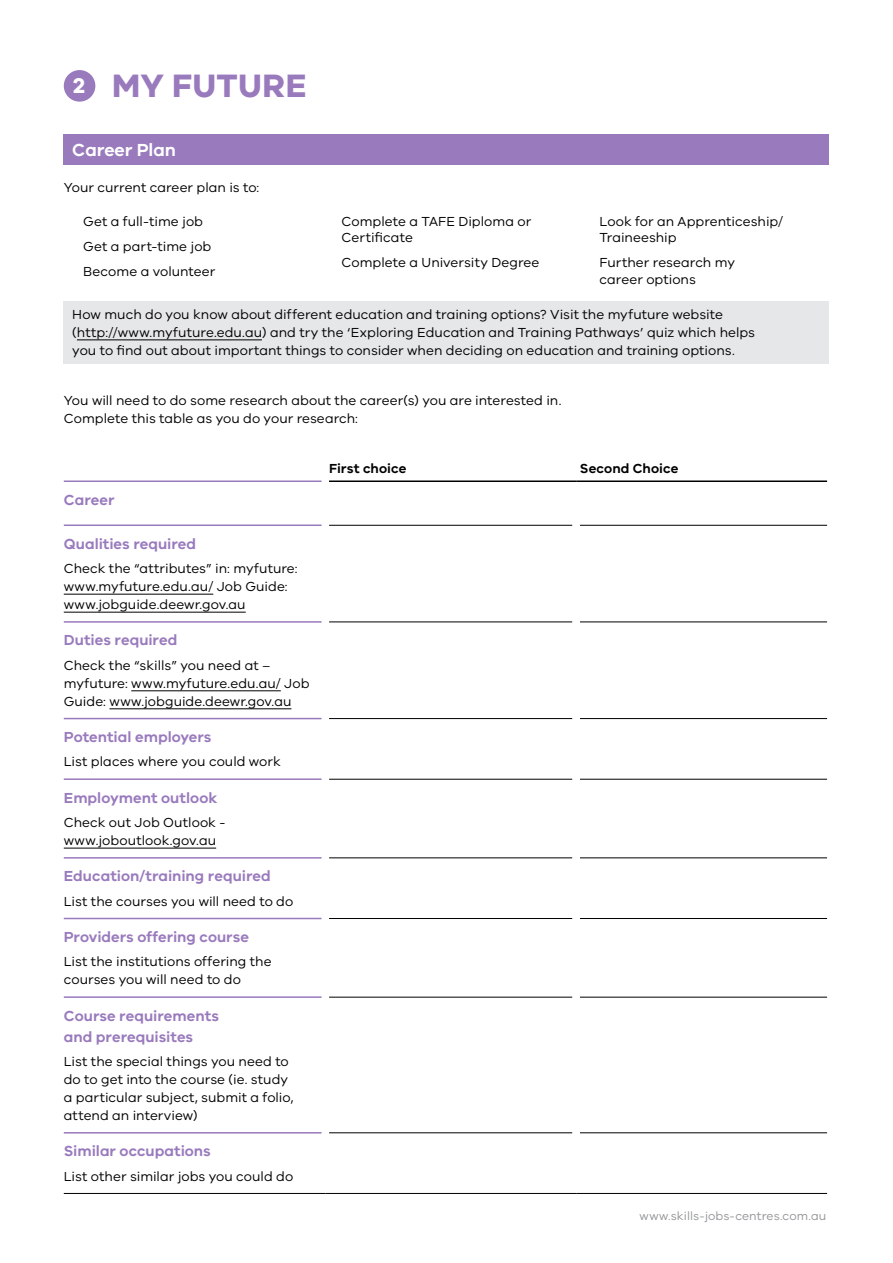
<style>
.page{position:relative;width:893px;height:1263px;background:#fff}
.page>*{position:absolute;margin:0;border:0;box-sizing:border-box;transform-origin:0 0}
.t1{font:700 33.45px "VIC";letter-spacing:.01em;color:#997abd}
.t2{font:600 18px "VIC";letter-spacing:-.005em;color:#fff}
.t3{font:600 15px/21px "VIC";color:#997abd}
.t4{font:13.5px/18px "VIC";letter-spacing:.005em;color:#000}
.t5{font:600 13.5px "VIC";letter-spacing:.005em;color:#000}
.t6{font:12px "VIC";letter-spacing:.005em;color:#939598}
.s1{font-size:21.9px;color:#fff}
</style>
<div class="page">
<div style="left:64px;top:70px;width:31px;height:32px;background:#997abd;border-radius:50%"></div>
<hr style="left:329px;top:525px;width:243px;height:1px;background:#000">
<hr style="left:580px;top:525px;width:247px;height:1px;background:#000">
<hr style="left:329px;top:622px;width:243px;height:1px;background:#000">
<hr style="left:580px;top:622px;width:247px;height:1px;background:#000">
<hr style="left:329px;top:718px;width:243px;height:1px;background:#000">
<hr style="left:580px;top:718px;width:247px;height:1px;background:#000">
<hr style="left:329px;top:779px;width:243px;height:1px;background:#000">
<hr style="left:580px;top:779px;width:247px;height:1px;background:#000">
<hr style="left:329px;top:857px;width:243px;height:1px;background:#000">
<hr style="left:580px;top:857px;width:247px;height:1px;background:#000">
<hr style="left:329px;top:918px;width:243px;height:1px;background:#000">
<hr style="left:580px;top:918px;width:247px;height:1px;background:#000">
<hr style="left:329px;top:997px;width:243px;height:1px;background:#000">
<hr style="left:580px;top:997px;width:247px;height:1px;background:#000">
<hr style="left:329px;top:1132px;width:243px;height:1px;background:#000">
<hr style="left:580px;top:1132px;width:247px;height:1px;background:#000">
<hr style="left:329px;top:480px;width:247px;height:2px;background:#000">
<hr style="left:576px;top:480px;width:251px;height:2px;background:#000">
<hr style="left:64px;top:480px;width:258px;height:2px;background:#997abd">
<hr style="left:64px;top:524px;width:258px;height:2px;background:#997abd">
<hr style="left:64px;top:621px;width:258px;height:2px;background:#997abd">
<hr style="left:64px;top:718px;width:258px;height:1px;background:#997abd">
<hr style="left:64px;top:778px;width:258px;height:2px;background:#997abd">
<hr style="left:64px;top:857px;width:258px;height:2px;background:#997abd">
<hr style="left:64px;top:918px;width:258px;height:1px;background:#997abd">
<hr style="left:64px;top:996px;width:258px;height:2px;background:#997abd">
<hr style="left:64px;top:1132px;width:258px;height:1px;background:#997abd">
<hr style="left:64px;top:1193px;width:261px;height:1px;background:#000">
<hr style="left:325px;top:1193px;width:251px;height:1px;background:#000">
<hr style="left:576px;top:1193px;width:251px;height:1px;background:#000">
<hr style="left:64px;top:594px;width:149px;height:1px;background:#000">
<hr style="left:64px;top:612px;width:182px;height:1px;background:#000">
<hr style="left:131px;top:690px;width:150px;height:1px;background:#000">
<hr style="left:109px;top:708px;width:182px;height:1px;background:#000">
<hr style="left:64px;top:848px;width:152px;height:1px;background:#000">
<div style="left:64px;top:301px;width:765px;height:62px;background:#e6e7e8"></div>
<hr style="left:77px;top:340px;width:185px;height:1px;background:#000">
<div style="left:64px;top:134px;width:765px;height:31px;background:#997abd"></div>
<h1 class="t1" style="left:73px;top:65px;width:235px"><span class="s1">2</span> MY FUTURE</h1>
<h2 class="t2" style="left:72px;top:139px;width:105px">Career Plan</h2>
<p class="t4" style="left:64px;top:178px;width:197px">Your current career plan is to:</p>
<p class="t4" style="left:83px;top:208px;width:134px;line-height:25px">Get a full-time job<br>Get a part-time job<br>Become a volunteer</p>
<p class="t4" style="left:341px;top:212px;width:191px;line-height:16.5px">Complete a TAFE Diploma or<br>Certificate</p>
<p class="t4" style="left:600px;top:212px;width:185px;line-height:16.5px">Look for an Apprenticeship/<br>Traineeship</p>
<p class="t4" style="left:600px;top:254px;width:137px;line-height:16.5px">Further research my career options</p>
<p class="t4" style="left:72px;top:305px;width:684px">How much do you know about different education and training options? Visit the myfuture website (http://www.myfuture.edu.au) and try the ‘Exploring Education and Training Pathways’ quiz which helps you to find out about important things to consider when deciding on education and training options.</p>
<p class="t4" style="left:341px;top:253px;width:199px">Complete a University Degree</p>
<p class="t4" style="left:64px;top:391px;width:499px">You will need to do some research about the career(s) you are interested in.<br>Complete this table as you do your research:</p>
<p class="t5" style="left:329px;top:460px;width:79px">First choice</p>
<p class="t5" style="left:580px;top:460px;width:100px">Second Choice</p>
<p class="t3" style="left:64px;top:489px;width:52px">Career</p>
<p class="t3" style="left:64px;top:533px;width:134px">Qualities required</p>
<p class="t4" style="left:64px;top:559px;width:235px">Check the “attributes” in: myfuture: www.myfuture.edu.au/ Job Guide: www.jobguide.deewr.gov.au</p>
<p class="t3" style="left:64px;top:629px;width:115px">Duties required</p>
<p class="t4" style="left:64px;top:656px;width:247px">Check the “skills” you need at – myfuture: www.myfuture.edu.au/ Job<br>Guide: www.jobguide.deewr.gov.au</p>
<p class="t3" style="left:64px;top:726px;width:149px">Potential employers</p>
<p class="t4" style="left:64px;top:752px;width:219px">List places where you could work</p>
<p class="t3" style="left:64px;top:787px;width:155px">Employment outlook</p>
<p class="t4" style="left:64px;top:813px;width:163px">Check out Job Outlook - www.joboutlook.gov.au</p>
<p class="t3" style="left:64px;top:865px;width:209px">Education/training required</p>
<p class="t4" style="left:64px;top:892px;width:231px">List the courses you will need to do</p>
<p class="t3" style="left:64px;top:926px;width:187px">Providers offering course</p>
<p class="t4" style="left:64px;top:952px;width:209px">List the institutions offering the courses you will need to do</p>
<p class="t3" style="left:64px;top:1005px;width:157px">Course requirements and prerequisites</p>
<p class="t4" style="left:64px;top:1052px;width:231px">List the special things you need to do to get into the course (ie. study a particular subject, submit a folio, attend an interview)</p>
<p class="t3" style="left:64px;top:1140px;width:148px">Similar occupations</p>
<p class="t4" style="left:64px;top:1167px;width:231px">List other similar jobs you could do</p>
<p class="t6" style="left:640px;top:1209px;width:188px">www.skills-jobs-centres.com.au</p>
</div>
